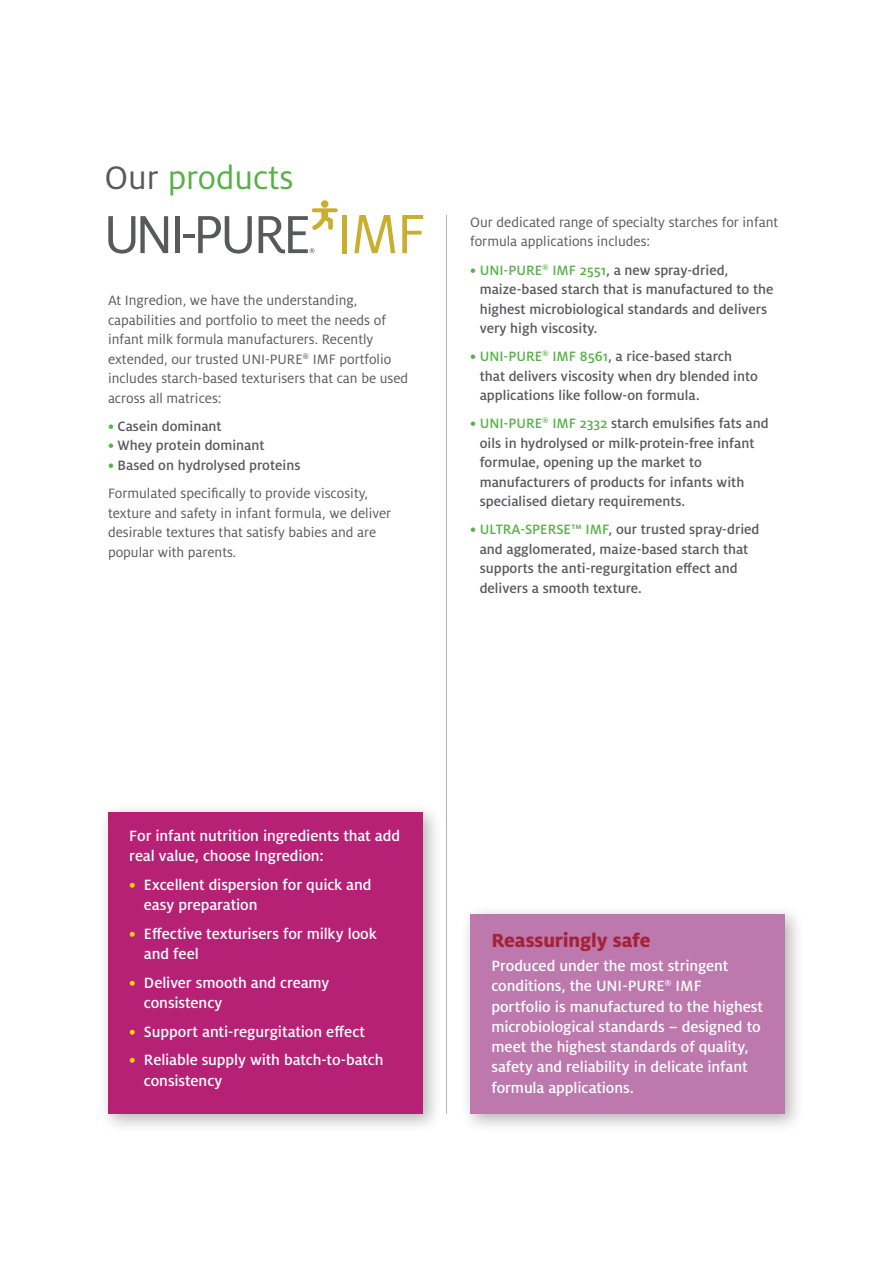
<style>
.page{position:relative;width:893px;height:1263px;background:#fff}
.page>*{position:absolute;margin:0;border:0;box-sizing:border-box;transform-origin:0 0}
.t1{font:36px "Milo Pro";color:#56b146}
.t2{font:800 21px "Milo Pro";letter-spacing:-.005em;color:#a52238}
.t3{font:500 16.5px/20.2px "Milo Pro";letter-spacing:-.005em;color:#fff}
.t4{font:500 15px/19.5px "Milo Pro";color:#58595b}
.t5{font:15px/19.5px "Milo Pro";color:#58595b}
.s1{color:#58595b}
.s2{color:#56b146}
.s3{font-weight:500;color:#56b146}
.s4{font-weight:500}
.s5{color:#fd0}
</style>
<div class="page">
<hr style="left:446px;top:215px;width:1px;height:899px;background:#aeb3b8">
<div style="left:321px;top:200px;width:7px;height:8px;background:#caae2e;border-radius:50%"></div>
<svg style="left:108px;top:216px;width:60px;height:38px"></svg>
<div style="left:175px;top:216px;width:5px;height:37px;background:#58595b"></div>
<hr style="left:183px;top:234px;width:12px;height:4px;background:#58595b">
<svg style="left:198px;top:216px;width:54px;height:38px"></svg>
<svg style="left:259px;top:208px;width:79px;height:45px"></svg>
<div style="left:342px;top:215px;width:5px;height:38px;background:#caae2e"></div>
<svg style="left:354px;top:215px;width:41px;height:38px"></svg>
<svg style="left:402px;top:215px;width:21px;height:38px"></svg>
<div style="left:460px;top:904px;width:345px;height:230px;background:#000;opacity:.3"></div>
<div style="left:470px;top:914px;width:315px;height:200px;background:#bd78ad"></div>
<div style="left:98px;top:801px;width:345px;height:333px;background:#000;opacity:.3"></div>
<div style="left:108px;top:812px;width:315px;height:302px;background:#b62176"></div>
<h1 class="t1" style="left:105px;top:158px;width:191px"><span class="s1">Our</span> products</h1>
<p class="t5" style="left:108px;top:291px;width:302px">At Ingredion, we have the understanding, capabilities and portfolio to meet the needs of infant milk formula manufacturers. Recently extended, our trusted UNI-PURE<sup>®</sup> IMF portfolio includes starch-based texturisers that can be used across all matrices:</p>
<p class="t4" style="left:108px;top:417px;width:115px"><span class="s2">•</span> Casein dominant</p>
<p class="t4" style="left:108px;top:436px;width:158px"><span class="s2">•</span> Whey protein dominant</p>
<p class="t5" style="left:108px;top:451px;width:262px;line-height:28.2px"><span class="s3">•</span> <span class="s4">Based on hydrolysed proteins<br></span>Formulated specifically to provide viscosity,</p>
<p class="t5" style="left:108px;top:503px;width:285px">texture and safety in infant formula, we deliver desirable textures that satisfy babies and are popular with parents.</p>
<p class="t5" style="left:470px;top:212px;width:310px">Our dedicated range of specialty starches for infant formula applications includes:</p>
<p class="t4" style="left:480px;top:260px;width:295px;text-indent:-10px"><span class="s2">• UNI-PURE</span><sup>®</sup> <span class="s2">IMF 2551</span>, a new spray-dried, maize-based starch that is manufactured to the highest microbiological standards and delivers very high viscosity.</p>
<p class="t4" style="left:480px;top:347px;width:280px;text-indent:-10px"><span class="s2">• UNI-PURE</span><sup>®</sup> <span class="s2">IMF 8561</span>, a rice-based starch that delivers viscosity when dry blended into applications like follow-on formula.</p>
<p class="t4" style="left:480px;top:414px;width:290px;text-indent:-10px"><span class="s2">• UNI-PURE</span><sup>®</sup> <span class="s2">IMF 2332</span> starch emulsifies fats and oils in hydrolysed or milk-protein-free infant formulae, opening up the market to manufacturers of products for infants with specialised dietary requirements.</p>
<p class="t4" style="left:480px;top:520px;width:281px;text-indent:-10px"><span class="s2">• ULTRA-SPERSE™ IMF</span>, our trusted spray-dried and agglomerated, maize-based starch that supports the anti-regurgitation effect and delivers a smooth texture.</p>
<p class="t3" style="left:129px;top:825px;width:272px">For infant nutrition ingredients that add real value, choose Ingredion:</p>
<p class="t3" style="left:144px;top:874px;width:229px;text-indent:-15px"><span class="s5">•</span> Excellent dispersion for quick and easy preparation</p>
<p class="t3" style="left:144px;top:923px;width:234px;text-indent:-15px"><span class="s5">•</span> Effective texturisers for milky look and feel</p>
<p class="t3" style="left:144px;top:972px;width:187px;text-indent:-15px"><span class="s5">•</span> Deliver smooth and creamy consistency</p>
<p class="t3" style="left:129px;top:1021px;width:237px"><span class="s5">•</span> Support anti-regurgitation effect</p>
<p class="t3" style="left:144px;top:1050px;width:241px;text-indent:-15px"><span class="s5">•</span> Reliable supply with batch-to-batch consistency</p>
<h2 class="t2" style="left:491px;top:928px;width:161px">Reassuringly safe</h2>
<p class="t3" style="left:491px;top:956px;width:273px">Produced under the most stringent conditions, the UNI-PURE<sup>®</sup> IMF portfolio is manufactured to the highest microbiological standards – designed to meet the highest standards of quality, safety and reliability in delicate infant formula applications.</p>
</div>
